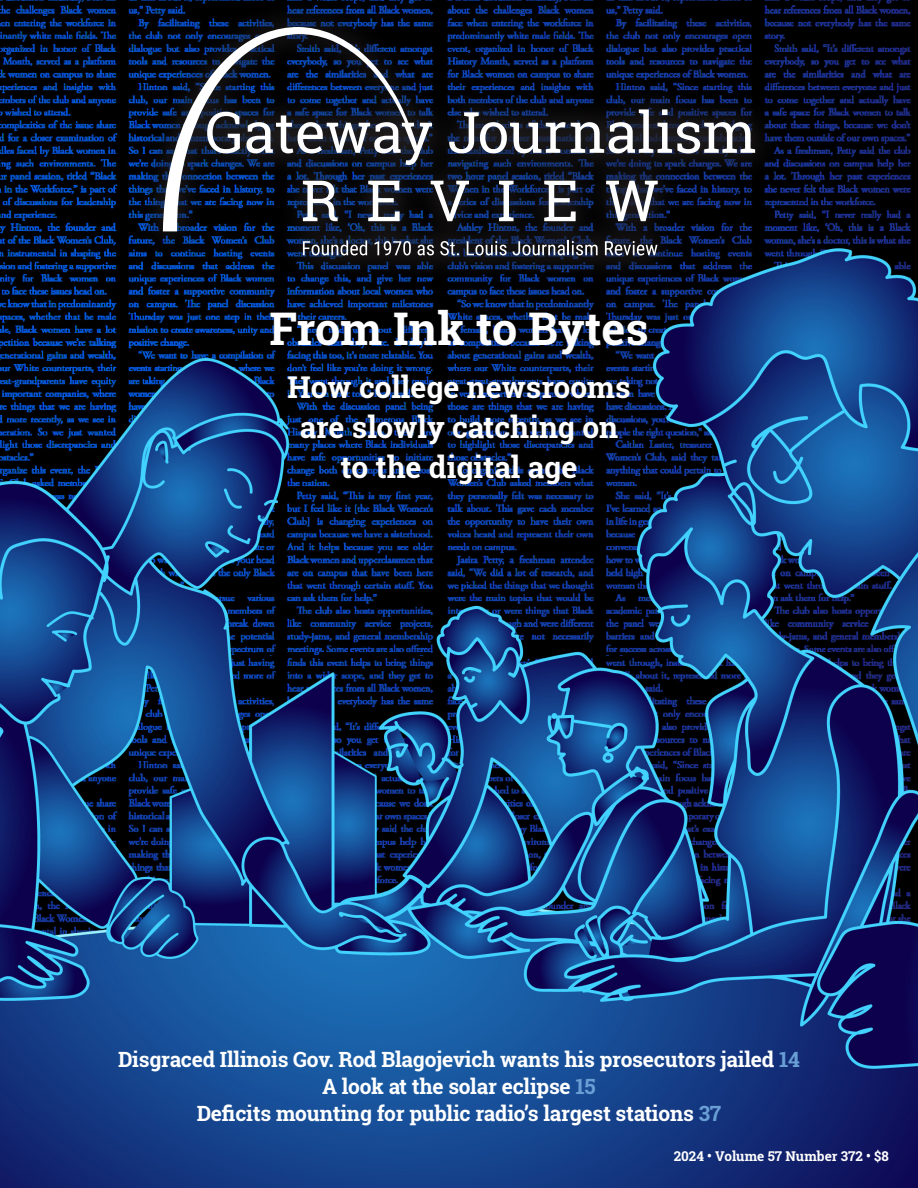
<style>
.page{position:relative;width:918px;height:1188px;background:#fff}
.page>*{position:absolute;margin:0;border:0;box-sizing:border-box;transform-origin:0 0}
.t1{font:700 45px "Roboto Slab";color:#fff}
.t2{font:700 30px "Roboto Slab";color:#fff}
.t3{font:700 21px "Roboto Slab";letter-spacing:-.01em;color:#fff}
.t4{font:700 13.5px "Roboto Slab";color:#fff}
.s1{color:#699fd5}
</style>
<div class="page">
<img style="left:0;top:0;width:918px;height:1188px">
<svg style="left:134px;top:0;width:649px;height:285px;background:#061026"></svg>
<svg style="left:409px;top:115px;width:23px;height:50px"></svg>
<svg style="left:449px;top:109px;width:306px;height:44px"></svg>
<svg style="left:431px;top:181px;width:38px;height:40px"></svg>
<svg style="left:499px;top:181px;width:15px;height:40px"></svg>
<svg style="left:544px;top:181px;width:32px;height:40px"></svg>
<svg style="left:606px;top:181px;width:52px;height:40px"></svg>
<svg style="left:163px;top:27px;width:246px;height:204px;background:#2e3748"></svg>
<svg style="left:303px;top:240px;width:64px;height:15px"></svg>
<svg style="left:375px;top:241px;width:36px;height:14px"></svg>
<svg style="left:418px;top:245px;width:16px;height:10px"></svg>
<svg style="left:440px;top:241px;width:19px;height:14px"></svg>
<svg style="left:467px;top:241px;width:40px;height:14px"></svg>
<svg style="left:513px;top:240px;width:85px;height:15px"></svg>
<svg style="left:605px;top:241px;width:53px;height:14px"></svg>
<p class="t1" style="left:269px;top:298px;width:381px">From Ink to Bytes</p>
<p class="t2" style="left:287px;top:367px;width:345px">How college newsrooms</p>
<p class="t2" style="left:300px;top:407px;width:320px">are slowly catching on</p>
<p class="t2" style="left:341px;top:447px;width:238px">to the digital age</p>
<p class="t3" style="left:118px;top:1045px;width:683px">Disgraced Illinois Gov. Rod Blagojevich wants his prosecutors jailed <span class="s1">14</span></p>
<p class="t3" style="left:322px;top:1072px;width:275px">A look at the solar eclipse <span class="s1">15</span></p>
<p class="t3" style="left:197px;top:1099px;width:526px">Deficits mounting for public radio’s largest stations <span class="s1">37</span></p>
<p class="t4" style="left:674px;top:1147px;width:217px">2024 • Volume 57 Number 372 • $8</p>
</div>
